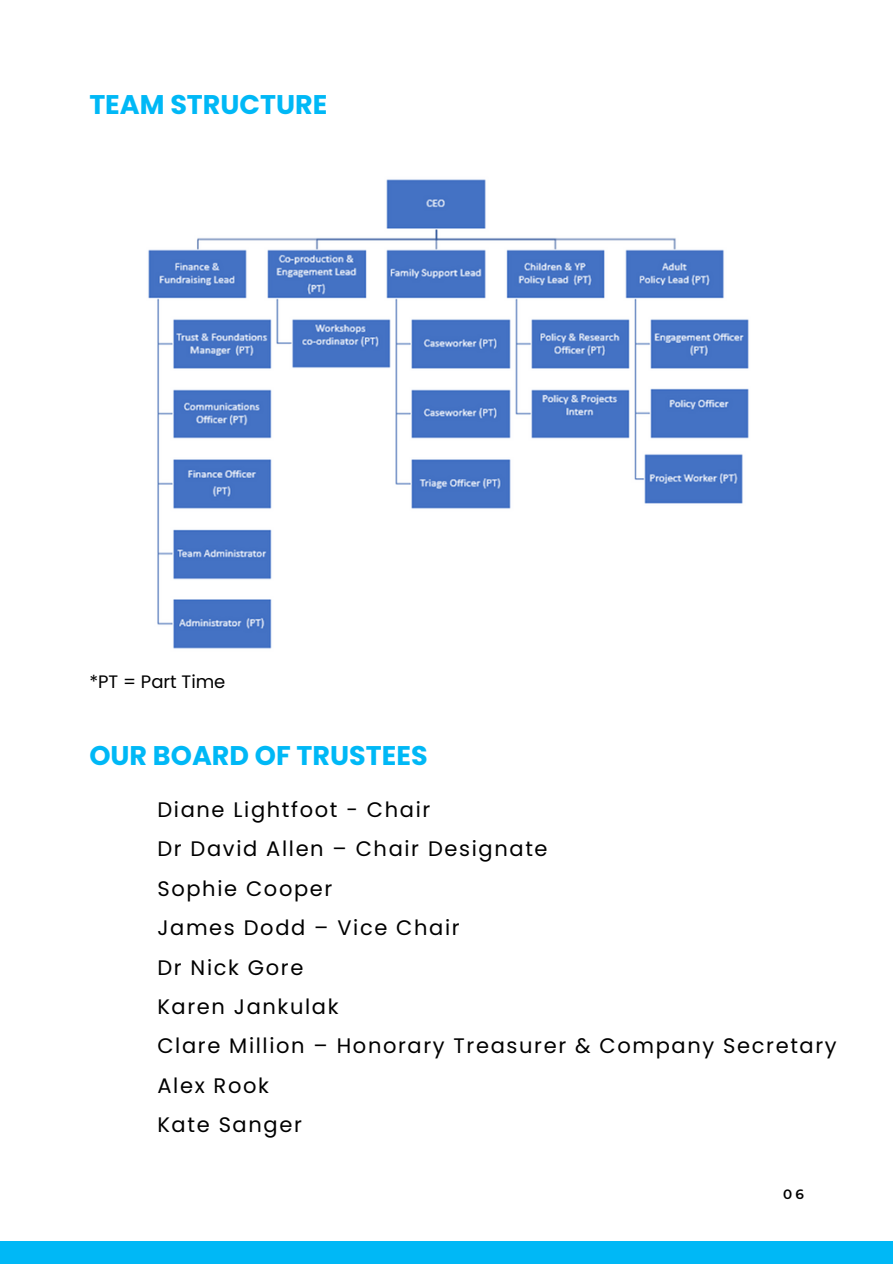
<style>
.page{position:relative;width:893px;height:1264px;background:#fff}
.page>*{position:absolute;margin:0;border:0;box-sizing:border-box;transform-origin:0 0}
.t1{font:700 27px "Poppins";color:#00b8f6}
.t2{font:21px/39.3px "Poppins";letter-spacing:.08em;color:#000}
.t3{font:18px "Poppins";color:#000}
.t4{font:600 13.5px "Montserrat";color:#000001}
</style>
<div class="page">
<div style="left:0;top:1240px;width:892px;height:23px;background:#00b8f6"></div>
<img style="left:148px;top:179px;width:601px;height:470px">
<p class="t1" style="left:89px;top:85px;width:239px">TEAM STRUCTURE</p>
<p class="t3" style="left:89px;top:669px;width:138px">*PT = Part Time</p>
<p class="t1" style="left:89px;top:736px;width:340px">OUR BOARD OF TRUSTEES</p>
<p class="t2" style="left:157px;top:790px;width:680px">Diane Lightfoot - Chair<br>Dr David Allen – Chair Designate<br>Sophie Cooper<br>James Dodd – Vice Chair<br>Dr Nick Gore<br>Karen Jankulak<br>Clare Million – Honorary Treasurer &amp; Company Secretary<br>Alex Rook<br>Kate Sanger</p>
<p class="t4" style="left:783px;top:1186px;width:22px">06</p>
</div>
